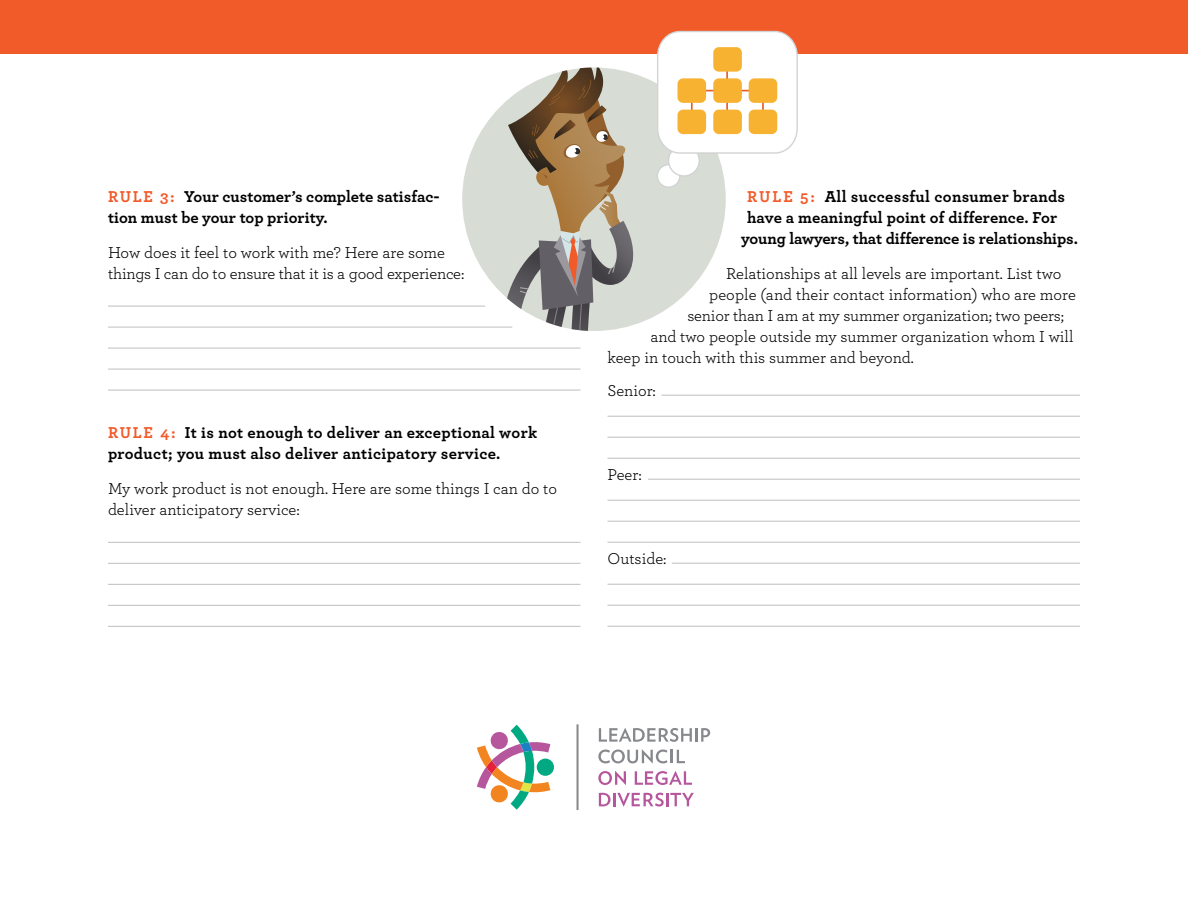
<style>
.page{position:relative;width:1188px;height:918px;background:#fff}
.page>*{position:absolute;margin:0;border:0;box-sizing:border-box;transform-origin:0 0}
.t1{font:16.5px/21px "Archer";color:#000}
.t2{font:700 16.5px/21px "Archer";letter-spacing:.01em;color:#000}
.t3{font:700 16.5px "Archer";letter-spacing:-.01em;color:#000}
.s1{color:#f15a29}
</style>
<div class="page">
<div style="left:0;top:0;width:1188px;height:54px;background:#f15a29"></div>
<svg style="left:599px;top:728px;width:93px;height:14px"></svg>
<hr style="left:695px;top:728px;width:3px;height:14px;background:#86888c">
<svg style="left:701px;top:728px;width:9px;height:14px"></svg>
<svg style="left:598px;top:749px;width:87px;height:14px"></svg>
<svg style="left:598px;top:771px;width:28px;height:14px"></svg>
<svg style="left:635px;top:771px;width:57px;height:14px"></svg>
<svg style="left:599px;top:793px;width:95px;height:14px"></svg>
<div style="left:537px;top:759px;width:17px;height:17px;background:#00a981;border-radius:50%"></div>
<svg style="left:477px;top:725px;width:73px;height:85px"></svg>
<svg style="left:577px;top:724px;width:2px;height:86px"></svg>
<hr style="left:108px;top:306px;width:377px;height:1px;background:#bcbec0">
<hr style="left:108px;top:327px;width:404px;height:1px;background:#bcbec0">
<hr style="left:108px;top:348px;width:472px;height:1px;background:#bcbec0">
<hr style="left:108px;top:369px;width:472px;height:1px;background:#bcbec0">
<hr style="left:108px;top:390px;width:472px;height:1px;background:#bcbec0">
<hr style="left:108px;top:542px;width:472px;height:1px;background:#bcbec0">
<hr style="left:108px;top:563px;width:472px;height:1px;background:#bcbec0">
<hr style="left:108px;top:584px;width:472px;height:1px;background:#bcbec0">
<hr style="left:108px;top:605px;width:472px;height:1px;background:#bcbec0">
<hr style="left:108px;top:626px;width:472px;height:1px;background:#bcbec0">
<hr style="left:662px;top:395px;width:418px;height:1px;background:#bcbec0">
<hr style="left:608px;top:416px;width:472px;height:1px;background:#bcbec0">
<hr style="left:608px;top:437px;width:472px;height:1px;background:#bcbec0">
<hr style="left:608px;top:458px;width:472px;height:1px;background:#bcbec0">
<hr style="left:648px;top:479px;width:432px;height:1px;background:#bcbec0">
<hr style="left:608px;top:500px;width:472px;height:1px;background:#bcbec0">
<hr style="left:608px;top:521px;width:472px;height:1px;background:#bcbec0">
<hr style="left:608px;top:542px;width:472px;height:1px;background:#bcbec0">
<hr style="left:672px;top:563px;width:408px;height:1px;background:#bcbec0">
<hr style="left:608px;top:584px;width:472px;height:1px;background:#bcbec0">
<hr style="left:608px;top:605px;width:472px;height:1px;background:#bcbec0">
<hr style="left:608px;top:626px;width:472px;height:1px;background:#bcbec0">
<div style="left:462px;top:68px;width:264px;height:263px;background:#d7dcd4;border-radius:132px"></div>
<svg style="left:503px;top:68px;width:133px;height:263px"></svg>
<div style="left:657px;top:165px;width:23px;height:22px;background:#fff;border-radius:50%"></div>
<div style="left:657px;top:164px;width:24px;height:24px;border:1px solid #d2d3d4;border-radius:50%"></div>
<div style="left:669px;top:145px;width:30px;height:31px;background:#fff;border-radius:50%"></div>
<div style="left:668px;top:145px;width:32px;height:32px;border:1px solid #d2d3d4;border-radius:50%"></div>
<svg style="left:656px;top:30px;width:142px;height:124px"></svg>
<hr style="left:726px;top:59px;width:2px;height:63px;background:#e75d24">
<hr style="left:696px;top:90px;width:62px;height:1px;background:#e75d24">
<hr style="left:691px;top:91px;width:2px;height:31px;background:#e75d24">
<hr style="left:762px;top:91px;width:2px;height:31px;background:#e75d24">
<div style="left:713px;top:47px;width:29px;height:25px;background:#f8b232;border-radius:6px"></div>
<div style="left:713px;top:78px;width:29px;height:25px;background:#f8b232;border-radius:6px"></div>
<div style="left:713px;top:110px;width:29px;height:24px;background:#f8b232;border-radius:6px"></div>
<div style="left:678px;top:78px;width:28px;height:25px;background:#f8b232;border-radius:6px"></div>
<div style="left:678px;top:110px;width:28px;height:24px;background:#f8b232;border-radius:6px"></div>
<div style="left:749px;top:78px;width:28px;height:25px;background:#f8b232;border-radius:6px"></div>
<div style="left:749px;top:110px;width:28px;height:24px;background:#f8b232;border-radius:6px"></div>
<p class="t2" style="left:108px;top:186px;width:333px"><span class="s1">Rule 3:</span> Your customer’s complete satisfac&shy;tion must be your top priority.</p>
<p class="t1" style="left:108px;top:241px;width:358px">How does it feel to work with me? Here are some things I can do to ensure that it is a good experience:</p>
<p class="t2" style="left:108px;top:422px;width:431px"><span class="s1">Rule 4:</span> It is not enough to deliver an exceptional work product; you must also deliver anticipatory service.</p>
<p class="t1" style="left:108px;top:478px;width:450px">My work product is not enough. Here are some things I can do to deliver anticipatory service:</p>
<p class="t2" style="left:747px;top:186px;width:319px"><span class="s1">Rule 5:</span> All successful consumer brands</p>
<p class="t2" style="left:747px;top:207px;width:312px">have a meaningful point of difference. For</p>
<p class="t3" style="left:741px;top:228px;width:338px">young lawyers, that difference is relationships.</p>
<p class="t1" style="left:726px;top:262px;width:337px">Relationships at all levels are important. List two</p>
<p class="t1" style="left:709px;top:283px;width:368px">people (and their contact information) who are more</p>
<p class="t1" style="left:687px;top:304px;width:378px">senior than I am at my summer organization; two peers;</p>
<p class="t1" style="left:650px;top:325px;width:425px">and two people outside my summer organization whom I will</p>
<p class="t1" style="left:607px;top:346px;width:308px">keep in touch with this summer and beyond.</p>
<p class="t1" style="left:607px;top:379px;width:50px">Senior:</p>
<p class="t1" style="left:607px;top:463px;width:36px">Peer:</p>
<p class="t1" style="left:607px;top:547px;width:61px">Outside:</p>
</div>
